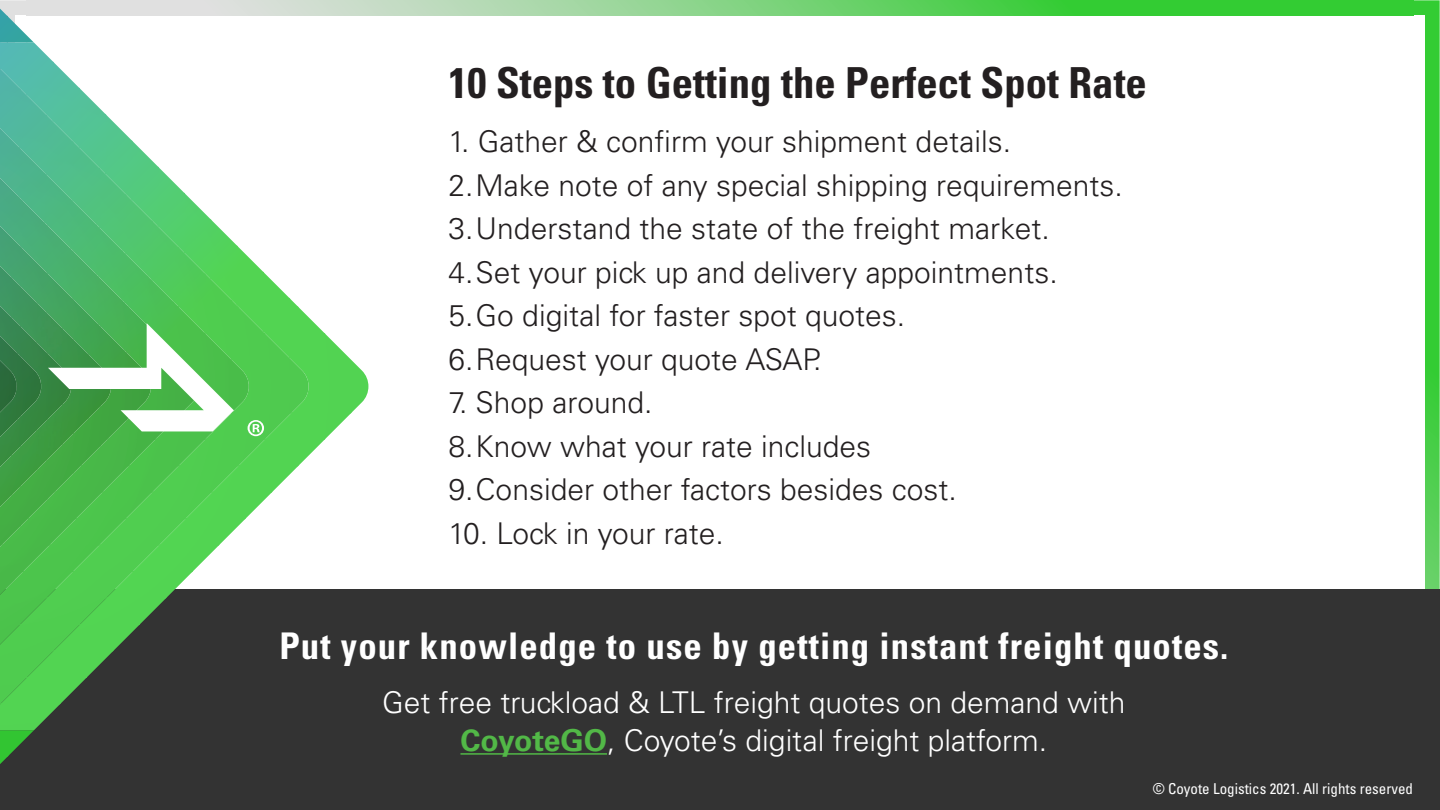
<style>
.page{position:relative;width:1440px;height:810px;background:#fff}
.page>*{position:absolute;margin:0;border:0;box-sizing:border-box;transform-origin:0 0}
.t1{font:700 condensed 42.75px "Univers LT Pro";color:#231f20}
.t2{font:700 condensed 36.75px "Univers LT Pro";letter-spacing:.03em;color:#fff}
.t3{font:300 30px "Univers LT Std";color:#231f20}
.t4{font:300 30px/37.5px "Univers LT Std";color:#fff;text-align:center}
.t5{font:condensed 15px "Univers LT Std";color:#fff}
.s1{font-weight:700;color:#52b847}
</style>
<div class="page">
<img style="left:1413px;top:0;width:27px;height:590px">
<img style="left:26px;top:0;width:1388px;height:15px">
<div style="left:0;top:590px;width:1440px;height:220px;background:#333"></div>
<svg style="left:0;top:756px;width:8px;height:8px"></svg>
<img style="left:0;top:730px;width:34px;height:26px">
<img style="left:0;top:9px;width:8px;height:34px">
<img style="left:7px;top:15px;width:27px;height:28px">
<img style="left:0;top:704px;width:60px;height:26px">
<img style="left:27px;top:678px;width:59px;height:26px">
<img style="left:54px;top:651px;width:59px;height:27px">
<img style="left:80px;top:625px;width:59px;height:26px">
<img style="left:107px;top:598px;width:59px;height:27px">
<img style="left:133px;top:572px;width:60px;height:26px">
<img style="left:160px;top:546px;width:58px;height:26px">
<img style="left:186px;top:519px;width:59px;height:27px">
<img style="left:213px;top:493px;width:58px;height:26px">
<img style="left:239px;top:466px;width:59px;height:27px">
<img style="left:266px;top:440px;width:58px;height:26px">
<img style="left:292px;top:413px;width:59px;height:27px">
<img style="left:310px;top:334px;width:58px;height:79px">
<img style="left:264px;top:272px;width:26px;height:61px">
<img style="left:238px;top:246px;width:26px;height:60px">
<img style="left:289px;top:307px;width:37px;height:27px">
<img style="left:211px;top:219px;width:27px;height:81px">
<svg style="left:289px;top:298px;width:10px;height:10px"></svg>
<img style="left:185px;top:193px;width:26px;height:80px">
<img style="left:159px;top:167px;width:26px;height:80px">
<img style="left:132px;top:140px;width:27px;height:80px">
<img style="left:106px;top:114px;width:26px;height:80px">
<img style="left:80px;top:88px;width:26px;height:79px">
<img style="left:54px;top:62px;width:26px;height:79px">
<img style="left:27px;top:43px;width:27px;height:72px">
<img style="left:1px;top:43px;width:26px;height:45px">
<svg style="left:0;top:43px;width:1px;height:25px"></svg>
<img style="left:0;top:678px;width:27px;height:26px">
<img style="left:0;top:651px;width:54px;height:27px">
<div style="left:0;top:625px;width:80px;height:26px;background:#4fcd4f"></div>
<div style="left:47px;top:598px;width:60px;height:27px;background:#50cd50"></div>
<div style="left:73px;top:572px;width:60px;height:26px;background:#50ce50"></div>
<div style="left:100px;top:546px;width:60px;height:26px;background:#50ce50"></div>
<div style="left:126px;top:519px;width:60px;height:27px;background:#50ce50"></div>
<div style="left:153px;top:493px;width:60px;height:26px;background:#50ce50"></div>
<div style="left:179px;top:466px;width:60px;height:27px;background:#50cd50"></div>
<div style="left:206px;top:440px;width:60px;height:26px;background:#4fcc4f"></div>
<img style="left:232px;top:413px;width:60px;height:27px">
<img style="left:250px;top:333px;width:60px;height:80px">
<img style="left:206px;top:273px;width:26px;height:50px">
<img style="left:179px;top:247px;width:27px;height:59px">
<img style="left:231px;top:306px;width:35px;height:28px">
<img style="left:153px;top:220px;width:26px;height:81px">
<svg style="left:231px;top:300px;width:8px;height:8px"></svg>
<img style="left:126px;top:194px;width:27px;height:81px">
<img style="left:100px;top:167px;width:26px;height:83px">
<img style="left:73px;top:141px;width:27px;height:83px">
<img style="left:47px;top:115px;width:26px;height:83px">
<img style="left:21px;top:88px;width:26px;height:85px">
<img style="left:0;top:68px;width:21px;height:79px">
<img style="left:0;top:625px;width:21px;height:20px">
<img style="left:0;top:598px;width:47px;height:27px">
<img style="left:0;top:572px;width:73px;height:26px">
<img style="left:50px;top:546px;width:50px;height:26px">
<img style="left:77px;top:519px;width:49px;height:27px">
<img style="left:103px;top:493px;width:50px;height:26px">
<img style="left:129px;top:466px;width:50px;height:27px">
<img style="left:156px;top:440px;width:50px;height:26px">
<img style="left:182px;top:431px;width:50px;height:9px">
<img style="left:234px;top:333px;width:16px;height:80px">
<img style="left:148px;top:275px;width:26px;height:48px">
<img style="left:123px;top:250px;width:25px;height:56px">
<img style="left:173px;top:306px;width:33px;height:17px">
<img style="left:97px;top:224px;width:26px;height:52px">
<svg style="left:173px;top:301px;width:6px;height:7px"></svg>
<img style="left:71px;top:198px;width:26px;height:52px">
<img style="left:45px;top:173px;width:26px;height:52px">
<img style="left:20px;top:147px;width:25px;height:52px">
<img style="left:0;top:128px;width:20px;height:50px">
<img style="left:0;top:572px;width:24px;height:23px">
<img style="left:0;top:546px;width:50px;height:26px">
<img style="left:21px;top:519px;width:56px;height:27px">
<img style="left:48px;top:493px;width:55px;height:26px">
<img style="left:74px;top:466px;width:55px;height:27px">
<img style="left:101px;top:440px;width:55px;height:26px">
<img style="left:127px;top:431px;width:55px;height:9px">
<img style="left:99px;top:276px;width:26px;height:47px">
<img style="left:73px;top:250px;width:26px;height:49px">
<img style="left:124px;top:306px;width:32px;height:17px">
<img style="left:48px;top:225px;width:25px;height:47px">
<svg style="left:124px;top:302px;width:5px;height:6px"></svg>
<img style="left:22px;top:199px;width:26px;height:47px">
<img style="left:0;top:178px;width:22px;height:68px">
<img style="left:0;top:496px;width:21px;height:51px">
<img style="left:20px;top:470px;width:28px;height:57px">
<img style="left:46px;top:445px;width:28px;height:55px">
<img style="left:73px;top:299px;width:28px;height:175px">
<img style="left:100px;top:431px;width:27px;height:16px">
<img style="left:48px;top:272px;width:26px;height:51px">
<img style="left:21px;top:246px;width:27px;height:56px">
<img style="left:0;top:226px;width:21px;height:51px">
<img style="left:0;top:467px;width:12px;height:40px">
<img style="left:11px;top:447px;width:26px;height:49px">
<img style="left:36px;top:302px;width:27px;height:168px">
<img style="left:62px;top:431px;width:27px;height:14px">
<img style="left:12px;top:277px;width:25px;height:49px">
<img style="left:0;top:266px;width:12px;height:40px">
<img style="left:0;top:420px;width:21px;height:47px">
<img style="left:20px;top:326px;width:28px;height:121px">
<img style="left:46px;top:352px;width:2px;height:68px">
<img style="left:0;top:306px;width:21px;height:46px">
<img style="left:0;top:336px;width:18px;height:101px">
<img style="left:17px;top:352px;width:25px;height:68px">
<img style="left:0;top:360px;width:18px;height:52px">
<svg style="left:48px;top:323px;width:186px;height:108px"></svg>
<svg style="left:248px;top:420px;width:16px;height:16px"></svg>
<hr style="left:460px;top:753px;width:147px;height:2px;background:#52b847">
<p class="t1" style="left:449px;top:57px;width:700px">10 Steps to Getting the Perfect Spot Rate</p>
<p class="t3" style="left:449px;top:124px;width:564px">1. Gather &amp; confirm your shipment details.</p>
<p class="t3" style="left:449px;top:167px;width:676px">2.Make note of any special shipping requirements.</p>
<p class="t3" style="left:449px;top:211px;width:603px">3.Understand the state of the freight market.</p>
<p class="t3" style="left:449px;top:254px;width:611px">4.Set your pick up and delivery appointments.</p>
<p class="t3" style="left:449px;top:298px;width:458px">5.Go digital for faster spot quotes.</p>
<p class="t3" style="left:449px;top:341px;width:374px">6.Request your quote ASAP.</p>
<p class="t3" style="left:449px;top:385px;width:205px">7. Shop around.</p>
<p class="t3" style="left:449px;top:428px;width:424px">8.Know what your rate includes</p>
<p class="t3" style="left:449px;top:472px;width:510px">9.Consider other factors besides cost.</p>
<p class="t3" style="left:449px;top:515px;width:277px">10. Lock in your rate.</p>
<p class="t2" style="left:279px;top:624px;width:951px">Put your knowledge to use by getting instant freight quotes.</p>
<p class="t4" style="left:382px;top:684px;width:745px">Get free truckload &amp; LTL freight quotes on demand with<br><span class="s1">CoyoteGO</span>, Coyote’s digital freight platform.</p>
<p class="t5" style="left:1153px;top:779px;width:262px">© Coyote Logistics 2021. All rights reserved</p>
</div>
